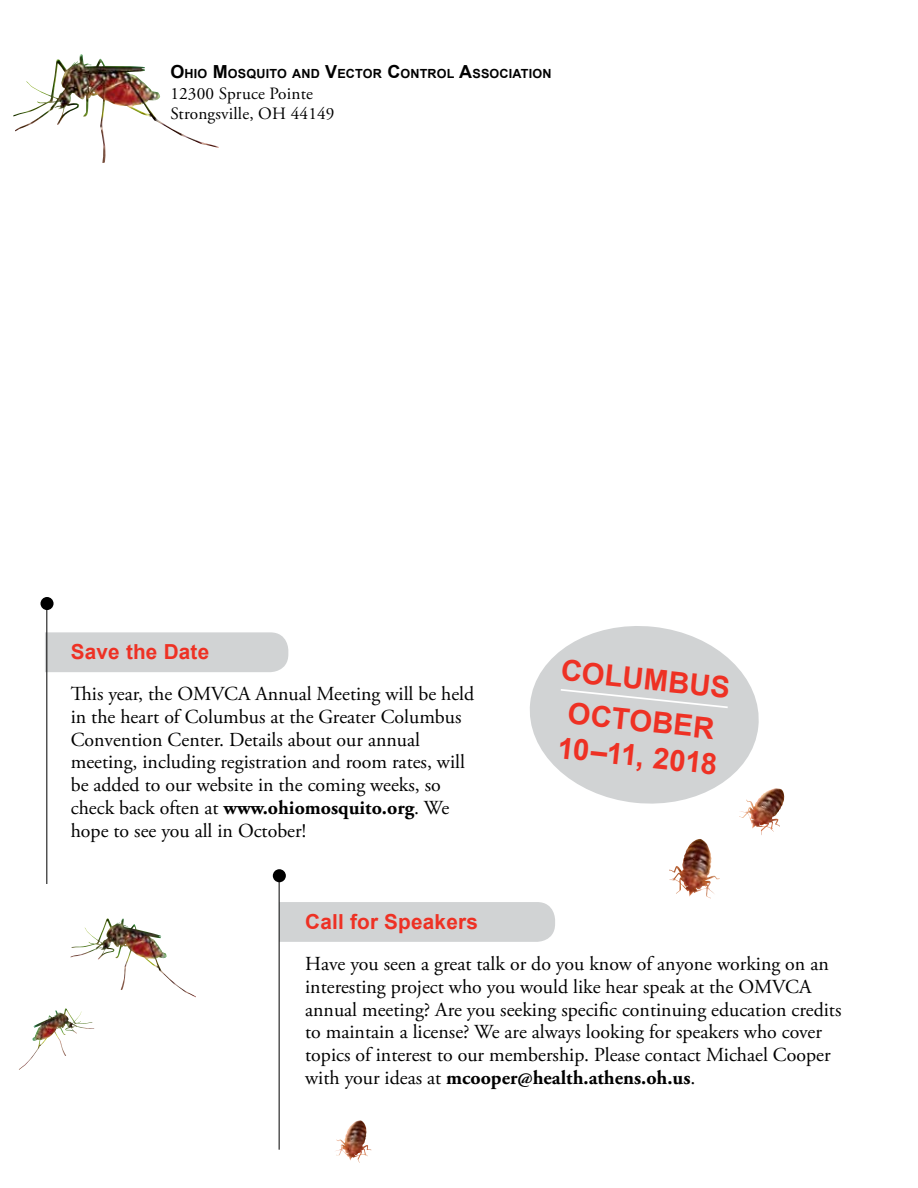
<style>
.page{position:relative;width:918px;height:1188px;background:#fff}
.page>*{position:absolute;margin:0;border:0;box-sizing:border-box;transform-origin:0 0}
.t1{font:700 29.4px/42px "Arial";color:#ee3124;text-align:center}
.t2{font:700 20.7px "Arial";letter-spacing:.01em;color:#ee3124}
.t3{font:19.8px/22.8px "Adobe Garamond Pro";color:#000}
.t4{font:17.25px/20.7px "Adobe Garamond Pro";letter-spacing:.01em;color:#000}
.t5{font:700 12.6px "Arial";letter-spacing:.015em;color:#000}
.s1{font-size:18px}
.s2{font-weight:700}
</style>
<div class="page">
<img style="left:13px;top:56px;width:73px;height:75px">
<div style="left:45px;top:632px;width:243px;height:40px;background:#d1d3d4"></div>
<div style="left:280px;top:902px;width:275px;height:40px;background:#d1d3d4"></div>
<div style="left:41px;top:597px;width:13px;height:13px;background:#000;border-radius:50%"></div>
<hr style="left:46px;top:604px;width:1px;height:280px;background:#000">
<svg style="left:530px;top:626px;width:229px;height:178px;fill:#d1d3d4"></svg>
<svg style="left:559px;top:688px;width:171px;height:21px;background:#d4d6d7"></svg>
<div style="left:273px;top:869px;width:13px;height:13px;background:#000;border-radius:50%"></div>
<hr style="left:279px;top:876px;width:1px;height:274px;background:#000">
<img style="left:739px;top:789px;width:41px;height:46px">
<img style="left:336px;top:1122px;width:36px;height:41px">
<img style="left:669px;top:839px;width:51px;height:60px">
<img style="left:70px;top:918px;width:60px;height:42px">
<img style="left:19px;top:1008px;width:47px;height:62px">
<p class="t5" style="left:170px;top:65px;width:383px"><span class="s1">O</span>HIO <span class="s1">M</span>OSQUITO AND <span class="s1">V</span>ECTOR <span class="s1">C</span>ONTROL <span class="s1">A</span>SSOCIATION</p>
<p class="t4" style="left:170px;top:83px;width:166px">12300 Spruce Pointe<br>Strongsville, OH 44149</p>
<p class="t2" style="left:71px;top:638px;width:140px">Save the Date</p>
<p class="t3" style="left:71px;top:683px;width:405px">This year, the OMVCA Annual Meeting will be held in the heart of Columbus at the Greater Columbus Convention Center. Details about our annual meeting, including registration and room rates, will be added to our website in the coming weeks, so check back often at <span class="s2">www.ohiomosquito.org</span>. We hope to see you all in October!</p>
<p class="t2" style="left:305px;top:908px;width:174px">Call for Speakers</p>
<h1 class="t1" style="left:563px;top:650px;width:171px;rotate:6deg">COLUMBUS<br>OCTOBER</h1>
<h1 class="t1" style="left:560px;top:728px;width:161px;rotate:6deg">10–11, 2018</h1>
<p class="t3" style="left:305px;top:953px;width:538px">Have you seen a great talk or do you know of anyone working on an interesting project who you would like hear speak at the OMVCA annual meeting? Are you seeking specific continuing education credits to maintain a license? We are always looking for speakers who cover topics of interest to our membership. Please contact Michael Cooper with your ideas at <span class="s2">mcooper@health.athens.oh.us</span>.</p>
</div>
